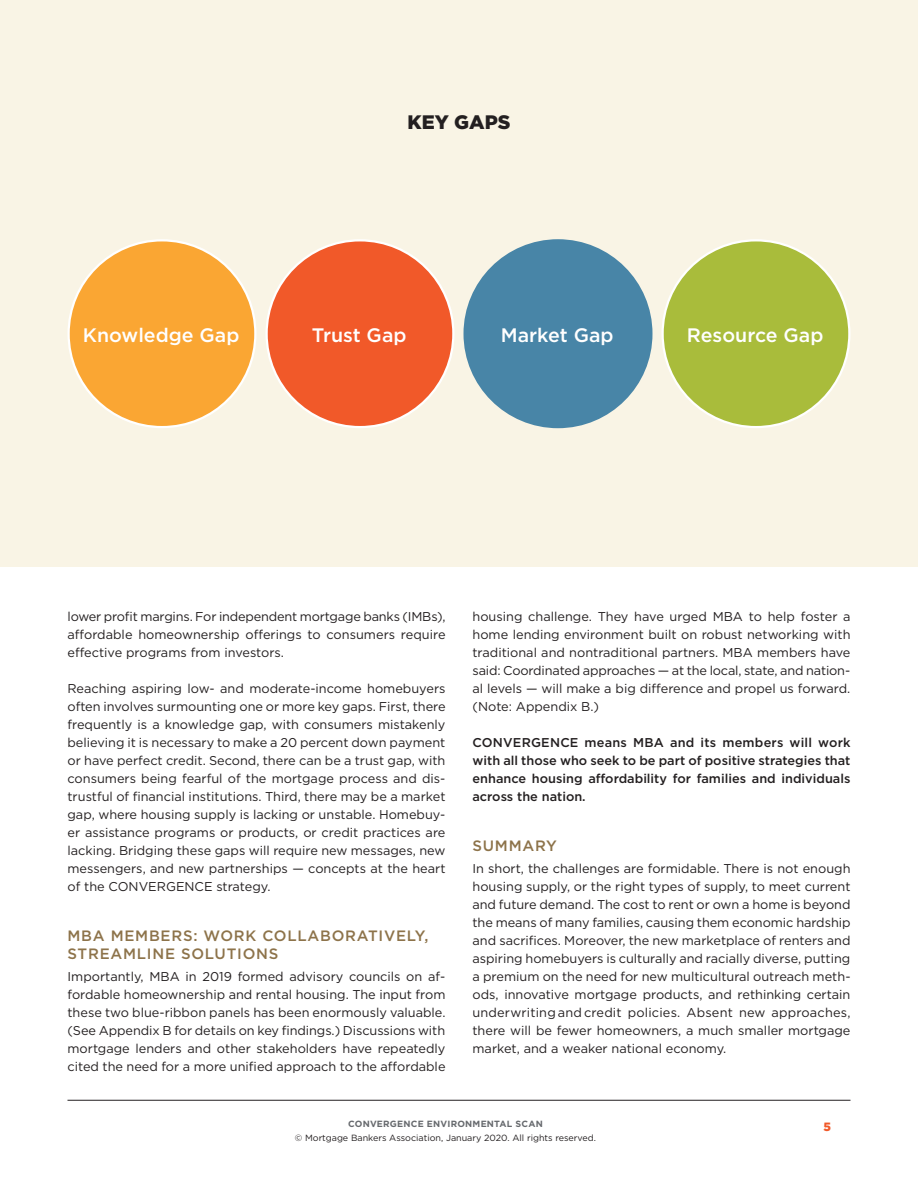
<style>
.page{position:relative;width:918px;height:1188px;background:#fff}
.page>*{position:absolute;margin:0;border:0;box-sizing:border-box;transform-origin:0 0}
.t1{font:500 19.5px "Gotham";color:#fff}
.t2{font:900 19.5px "Gotham";color:#231f20}
.t3{font:500 15px/18px "Gotham";letter-spacing:.05em;color:#8d734a}
.t4{font:12.75px/18px "Gotham";color:#231f20;text-align:justify}
.t5{font:500 12.75px/18px "Gotham";color:#231f20;text-align:justify}
.t6{font:900 12px "Gotham";color:#f15929}
.t7{font:9px "Gotham";color:#231f20}
.t8{font:700 9px "Gotham";letter-spacing:.025em;color:#676a6e}
</style>
<div class="page">
<hr style="left:68px;top:1100px;width:782px;height:1px;background:#231f20">
<div style="left:0;top:0;width:918px;height:567px;background:#f9f4e5"></div>
<div style="left:464px;top:239px;width:188px;height:189px;background:#4885a7;border-radius:50%"></div>
<div style="left:663px;top:240px;width:186px;height:187px;background:#a9bc3b;border-radius:50%"></div>
<div style="left:267px;top:240px;width:186px;height:187px;background:#f15929;border-radius:50%"></div>
<div style="left:69px;top:240px;width:186px;height:187px;background:#faa633;border-radius:50%"></div>
<h1 class="t2" style="left:407px;top:109px;width:105px">KEY GAPS</h1>
<h1 class="t1" style="left:83px;top:322px;width:158px">Knowledge Gap</h1>
<h1 class="t1" style="left:312px;top:322px;width:96px">Trust Gap</h1>
<h1 class="t1" style="left:501px;top:322px;width:114px">Market Gap</h1>
<h1 class="t1" style="left:687px;top:322px;width:138px">Resource Gap</h1>
<p class="t4" style="left:68px;top:607px;width:380px">lower profit margins. For independent mortgage banks (IMBs), affordable homeownership offerings to consumers require effective programs from investors.</p>
<p class="t4" style="left:68px;top:679px;width:380px">Reaching aspiring low- and moderate-income homebuyers often involves surmounting one or more key gaps. First, there frequently is a knowledge gap, with consumers mistakenly believing it is necessary to make a 20 percent down payment or have perfect credit. Second, there can be a trust gap, with consumers being fearful of the mortgage process and dis&shy;trustful of financial institutions. Third, there may be a market gap, where housing supply is lacking or unstable. Homebuy&shy;er assistance programs or products, or credit practices are lacking. Bridging these gaps will require new messages, new messengers, and new partnerships — concepts at the heart of the CONVERGENCE strategy.</p>
<p class="t3" style="left:68px;top:926px;width:362px">MBA MEMBERS: WORK COLLABORATIVELY,<br>STREAMLINE SOLUTIONS</p>
<p class="t4" style="left:68px;top:967px;width:380px">Importantly, MBA in 2019 formed advisory councils on af&shy;fordable homeownership and rental housing. The input from these two blue-ribbon panels has been enormously valuable. (See Appendix B for details on key findings.) Discussions with mortgage lenders and other stakeholders have repeatedly cited the need for a more unified approach to the affordable</p>
<p class="t4" style="left:473px;top:607px;width:380px">housing challenge. They have urged MBA to help foster a home lending environment built on robust networking with traditional and nontraditional partners. MBA members have said: Coordinated approaches — at the local, state, and nation&shy;al levels — will make a big difference and propel us forward. (Note: Appendix B.)</p>
<p class="t5" style="left:473px;top:733px;width:380px">CONVERGENCE means MBA and its members will work with all those who seek to be part of positive strategies that enhance housing affordability for families and individuals across the nation.</p>
<p class="t3" style="left:472px;top:836px;width:86px">SUMMARY</p>
<p class="t4" style="left:472px;top:859px;width:380px">In short, the challenges are formidable. There is not enough housing supply, or the right types of supply, to meet current and future demand. The cost to rent or own a home is beyond the means of many families, causing them economic hardship and sacrifices. Moreover, the new marketplace of renters and aspiring homebuyers is culturally and racially diverse, putting a premium on the need for new multicultural outreach meth&shy;ods, innovative mortgage products, and rethinking certain underwriting and credit policies. Absent new approaches, there will be fewer homeowners, a much smaller mortgage market, and a weaker national economy.</p>
<p class="t8" style="left:348px;top:1118px;width:196px">CONVERGENCE ENVIRONMENTAL SCAN</p>
<p class="t7" style="left:295px;top:1132px;width:303px">© Mortgage Bankers Association, January 2020. All rights reserved.</p>
<p class="t6" style="left:824px;top:1118px;width:9px">5</p>
</div>
